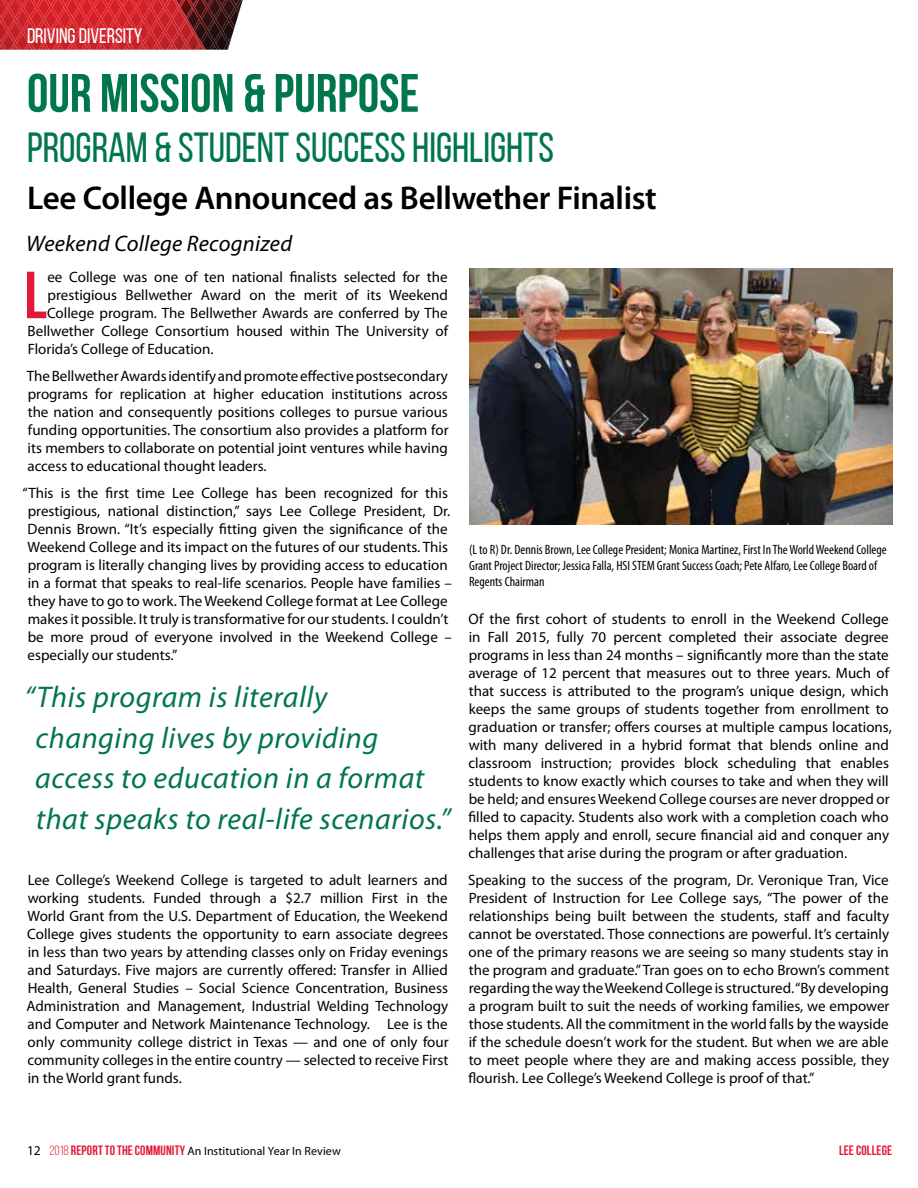
<style>
.page{position:relative;width:918px;height:1188px;background:#fff}
.page>*{position:absolute;margin:0;border:0;box-sizing:border-box;transform-origin:0 0}
.t1{font:700 66.45px "Bebas Neue";color:#e31837}
.t2{font:700 54px "Bebas Neue";color:#00764b}
.t3{font:42px "Bebas Neue";color:#00764b}
.t4{font:600 33px "Myriad Pro";letter-spacing:-.01em;color:#000}
.t5{font:italic 30px/40.5px "Myriad Pro";letter-spacing:.02em;color:#00764b}
.t6{font:italic 22.5px "Myriad Pro";letter-spacing:.01em;color:#000}
.t7{font:21px "Bebas Neue";color:#fff}
.t8{font:15px/18px "Myriad Pro";color:#000;text-align:justify}
.t9{font:condensed 13.5px/16.5px "Myriad Pro";color:#000}
.t10{font:700 13.5px "Bebas Neue";letter-spacing:.015em;color:#e31837}
.t11{font:12px "Myriad Pro";letter-spacing:.005em;color:#000}
.s1{font-size:13.5px}
.s2{font-family:"Bebas Neue";font-size:13.5px;color:#e31837}
.s3{font-family:"Bebas Neue";font-weight:700;font-size:13.5px;color:#e31837}
</style>
<div class="page">
<svg style="left:0;top:0;width:150px;height:50px;background:#d32b31"></svg>
<img style="left:220px;top:46px;width:9px;height:4px">
<img style="left:136px;top:0;width:98px;height:43px">
<img style="left:230px;top:0;width:13px;height:31px">
<img style="left:150px;top:0;width:70px;height:50px">
<img style="left:164px;top:0;width:66px;height:46px">
<img style="left:179px;top:0;width:56px;height:30px">
<img style="left:193px;top:0;width:46px;height:14px">
<img style="left:469px;top:269px;width:423px;height:256px">
<h3 class="t7" style="left:27px;top:24px;width:117px">DRIVING DIVERSITY</h3>
<h2 class="t2" style="left:27px;top:64px;width:394px">OUR MISSION &amp; PURPOSE</h2>
<h3 class="t3" style="left:27px;top:125px;width:529px">PROGRAM &amp; STUDENT SUCCESS HIGHLIGHTS</h3>
<h3 class="t4" style="left:27px;top:177px;width:631px">Lee College Announced as Bellwether Finalist</h3>
<h3 class="t6" style="left:26px;top:229px;width:267px">Weekend College Recognized</h3>
<h1 class="t1" style="left:24px;top:259px;width:24px">L</h1>
<p class="t8" style="left:47px;top:268px;width:402px">ee College was one of ten national finalists selected for the</p>
<p class="t8" style="left:48px;top:286px;width:402px">prestigious Bellwether Award on the merit of its Weekend</p>
<p class="t8" style="left:47px;top:304px;width:402px">College program. The Bellwether Awards are conferred by The</p>
<p class="t8" style="left:28px;top:322px;width:422px">Bellwether College Consortium housed within The University of</p>
<p class="t8" style="left:28px;top:340px;width:187px">Florida’s College of Education.</p>
<p class="t8" style="left:27px;top:367px;width:423px">The Bellwether Awards identify and promote effective postsecondary programs for replication at higher education institutions across the nation and consequently positions colleges to pursue various funding opportunities. The consortium also provides a platform for its members to collaborate on potential joint ventures while having access to educational thought leaders.</p>
<p class="t8" style="left:28px;top:484px;width:426px;text-align:left;text-indent:-5px">“This is the first time Lee College has been recognized for this prestigious, national distinction,” says Lee College President, Dr.<br>Dennis Brown. “It’s especially fitting given the significance of the Weekend College and its impact on the futures of our students. This program is literally changing lives by providing access to education in a format that speaks to real-life scenarios. People have families – they have to go to work. The Weekend College format at Lee College makes it possible. It truly is transformative for our students. I couldn’t be more proud of everyone involved in the Weekend College – especially our students.”</p>
<p class="t9" style="left:469px;top:541px;width:419px">(L to R) Dr. Dennis Brown, Lee College President; Monica Martinez, First In The World Weekend College<br>Grant Project Director; Jessica Falla, HSI STEM Grant Success Coach; Pete Alfaro, Lee College Board of<br>Regents Chairman</p>
<p class="t8" style="left:468px;top:610px;width:425px;text-align:left">Of the first cohort of students to enroll in the Weekend College in Fall 2015, fully 70 percent completed their associate degree programs in less than 24 months – significantly more than the state average of 12 percent that measures out to three years. Much of that success is attributed to the program’s unique design, which keeps the same groups of students together from enrollment to graduation or transfer; offers courses at multiple campus locations, with many delivered in a hybrid format that blends online and classroom instruction; provides block scheduling that enables students to know exactly which courses to take and when they will be held; and ensures Weekend College courses are never dropped or filled to capacity. Students also work with a completion coach who helps them apply and enroll, secure financial aid and conquer any challenges that arise during the program or after graduation.</p>
<p class="t8" style="left:468px;top:871px;width:423px">Speaking to the success of the program, Dr. Veronique Tran, Vice President of Instruction for Lee College says, “The power of the relationships being built between the students, staff and faculty cannot be overstated. Those connections are powerful. It’s certainly one of the primary reasons we are seeing so many students stay in the program and graduate.” Tran goes on to echo Brown’s comment regarding the way the Weekend College is structured. “By developing a program built to suit the needs of working families, we empower those students. All the commitment in the world falls by the wayside if the schedule doesn’t work for the student. But when we are able to meet people where they are and making access possible, they flourish. Lee College’s Weekend College is proof of that.”</p>
<h3 class="t5" style="left:35px;top:676px;width:417px;text-indent:-11px">“This program is literally changing lives by providing access to education in a format that speaks to real-life scenarios.”</h3>
<p class="t8" style="left:27px;top:871px;width:424px">Lee College’s Weekend College is targeted to adult learners and working students. Funded through a $2.7 million First in the World Grant from the U.S. Department of Education, the Weekend College gives students the opportunity to earn associate degrees in less than two years by attending classes only on Friday evenings and Saturdays. Five majors are currently offered: Transfer in Allied Health, General Studies – Social Science Concentration, Business Administration and Management, Industrial Welding Technology and Computer and Network Maintenance Technology. Lee is the only community college district in Texas — and one of only four community colleges in the entire country — selected to receive First in the World grant funds.</p>
<p class="t11" style="left:27px;top:1144px;width:315px"><span class="s1">12</span> <span class="s2">2018</span> <span class="s3">REPORT TO THE COMMUNITY</span> An Institutional Year In Review</p>
<p class="t10" style="left:839px;top:1143px;width:55px">LEE COLLEGE</p>
</div>
